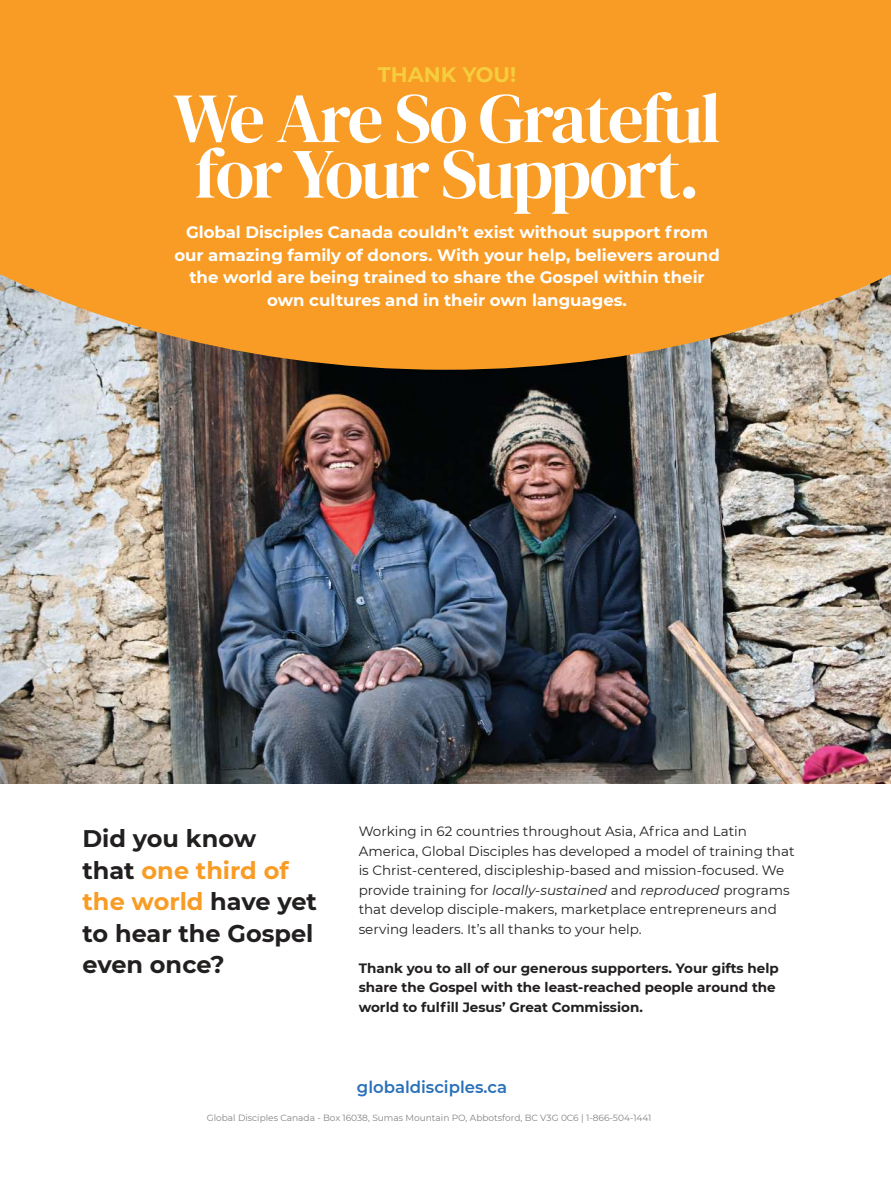
<style>
.page{position:relative;width:891px;height:1188px;background:#fff}
.page>*{position:absolute;margin:0;border:0;box-sizing:border-box;transform-origin:0 0}
.t1{font:70.5px/55.5px "DM Serif Display";letter-spacing:-.035em;color:#fff}
.t2{font:700 24px/31.5px "Montserrat";color:#221f1f}
.t3{font:700 21px "Montserrat";color:#f5cd3d}
.t4{font:700 16.5px/22.5px "Montserrat";color:#fff;text-align:center}
.t5{font:600 16.5px "Montserrat";color:#2970b8}
.t6{font:13.5px/19.5px "Montserrat";color:#221f1f}
.t7{font:700 13.5px/19.5px "Montserrat";color:#221f1f}
.t8{font:9px "Montserrat";color:#808284}
.s1{color:#f89c25}
.s2{font-style:italic}
</style>
<div class="page">
<img style="left:0;top:370px;width:891px;height:413px">
<svg style="left:0;top:0;width:891px;height:370px;fill:#f89c25"></svg>
<h3 class="t3" style="left:378px;top:65px;width:140px">THANK YOU!</h3>
<h1 class="t1" style="left:173px;top:98px;width:549px">We Are So Grateful for Your Support.</h1>
<p class="t4" style="left:174px;top:222px;width:547px">Global Disciples Canada couldn’t exist without support from our amazing family of donors. With your help, believers around the world are being trained to share the Gospel within their own cultures and in their own languages.</p>
<h2 class="t2" style="left:82px;top:825px;width:236px">Did you know<br>that <span class="s1">one third of the world</span> have yet to hear the Gospel even once?</h2>
<p class="t6" style="left:359px;top:823px;width:437px">Working in 62 countries throughout Asia, Africa and Latin America, Global Disciples has developed a model of training that is Christ-centered, discipleship-based and mission-focused. We provide training for <span class="s2">locally-sustained</span> and <span class="s2">reproduced</span> programs that develop disciple-makers, marketplace entrepreneurs and serving leaders. It’s all thanks to your help.</p>
<p class="t7" style="left:359px;top:959px;width:422px">Thank you to all of our generous supporters. Your gifts help share the Gospel with the least-reached people around the world to fulfill Jesus’ Great Commission.</p>
<p class="t5" style="left:357px;top:1080px;width:152px">globaldisciples.ca</p>
<p class="t8" style="left:207px;top:1112px;width:446px">Global Disciples Canada - Box 16038, Sumas Mountain PO, Abbotsford, BC V3G 0C6 | 1-866-504-1441</p>
</div>
